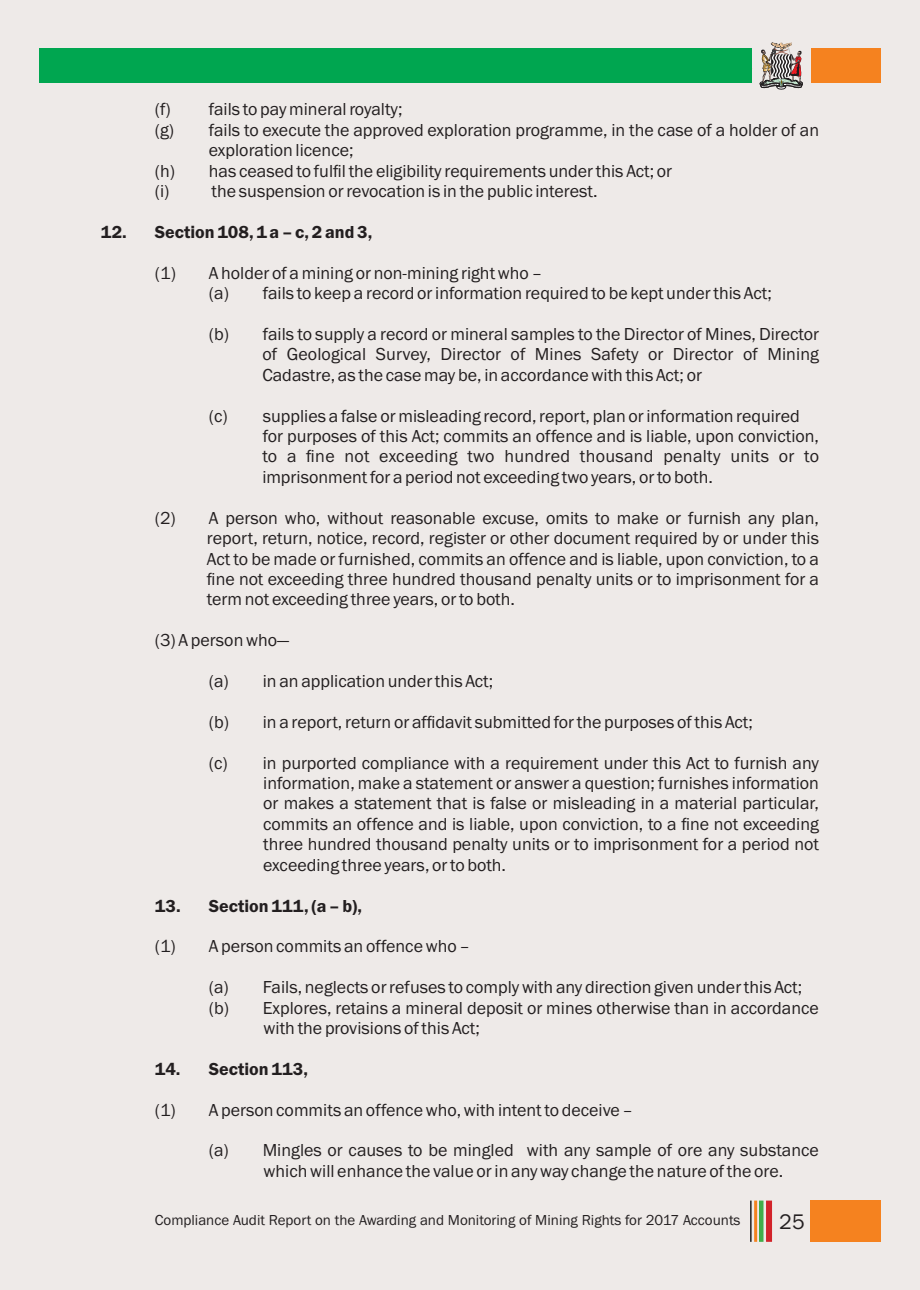
<style>
.page{position:relative;width:920px;height:1290px;background:#eeeae8}
.page>*{position:absolute;margin:0;border:0;box-sizing:border-box;transform-origin:0 0}
.t1{font:21.9px "Franklin Gothic";color:#231f20}
.t2{font:18px/20.4px "Franklin Gothic";color:#231f20}
.t3{font:600 18px "Franklin Gothic";color:#231f20}
.t4{font:15px "Franklin Gothic";color:#231f20}
</style>
<div class="page">
<svg style="left:759px;top:42px;width:44px;height:47px"></svg>
<div style="left:811px;top:48px;width:70px;height:35px;background:#f5821f"></div>
<hr style="left:750px;top:1200px;width:2px;height:42px;background:#231f20">
<div style="left:766px;top:1200px;width:6px;height:42px;background:#d2232a"></div>
<hr style="left:759px;top:1200px;width:4px;height:42px;background:#41ad49">
<hr style="left:754px;top:1200px;width:3px;height:42px;background:#f5821f">
<div style="left:810px;top:1200px;width:71px;height:42px;background:#f5821f"></div>
<div style="left:39px;top:48px;width:713px;height:35px;background:#00a650"></div>
<p class="t2" style="left:155px;top:101px;width:249px">(f) fails to pay mineral royalty;</p>
<p class="t2" style="left:155px;top:121px;width:666px">(g) fails to execute the approved exploration programme, in the case of a holder of an</p>
<p class="t2" style="left:209px;top:141px;width:146px">exploration licence;</p>
<p class="t2" style="left:155px;top:162px;width:519px">(h) has ceased to fulfil the eligibility requirements under this Act; or</p>
<p class="t2" style="left:155px;top:182px;width:444px">(i) the suspension or revocation is in the public interest.</p>
<p class="t3" style="left:101px;top:225px;width:273px">12. Section 108, 1 a – c, 2 and 3,</p>
<p class="t2" style="left:209px;top:264px;width:564px;text-indent:-54px">(1) A holder of a mining or non-mining right who –<br>(a) fails to keep a record or information required to be kept under this Act;</p>
<p class="t2" style="left:262px;top:325px;width:558px;text-align:justify;text-indent:-54px">(b) fails to supply a record or mineral samples to the Director of Mines, Director of Geological Survey, Director of Mines Safety or Director of Mining Cadastre, as the case may be, in accordance with this Act; or</p>
<p class="t2" style="left:262px;top:407px;width:558px;text-indent:-54px">(c) supplies a false or misleading record, report, plan or information required for purposes of this Act; commits an offence and is liable, upon conviction, to a fine not exceeding two hundred thousand penalty units or to imprisonment for a period not exceeding two years, or to both.</p>
<p class="t2" style="left:207px;top:509px;width:614px;text-align:justify;text-indent:-52px">(2) A person who, without reasonable excuse, omits to make or furnish any plan, report, return, notice, record, register or other document required by or under this Act to be made or furnished, commits an offence and is liable, upon conviction, to a fine not exceeding three hundred thousand penalty units or to imprisonment for a term not exceeding three years, or to both.</p>
<p class="t2" style="left:155px;top:631px;width:136px">(3) A person who—</p>
<p class="t2" style="left:209px;top:672px;width:286px">(a) in an application under this Act;</p>
<p class="t2" style="left:209px;top:713px;width:546px">(b) in a report, return or affidavit submitted for the purposes of this Act;</p>
<p class="t2" style="left:263px;top:754px;width:557px;text-align:justify;text-indent:-54px">(c) in purported compliance with a requirement under this Act to furnish any information, make a statement or answer a question; furnishes information or makes a statement that is false or misleading in a material particular, commits an offence and is liable, upon conviction, to a fine not exceeding three hundred thousand penalty units or to imprisonment for a period not exceeding three years, or to both.</p>
<p class="t3" style="left:155px;top:899px;width:209px">13. Section 111, (a – b),</p>
<p class="t2" style="left:155px;top:937px;width:317px">(1) A person commits an offence who –</p>
<p class="t2" style="left:209px;top:978px;width:595px">(a) Fails, neglects or refuses to comply with any direction given under this Act;</p>
<p class="t2" style="left:209px;top:999px;width:612px">(b) Explores, retains a mineral deposit or mines otherwise than in accordance</p>
<p class="t2" style="left:264px;top:1019px;width:218px">with the provisions of this Act;</p>
<p class="t3" style="left:155px;top:1062px;width:155px">14. Section 113,</p>
<p class="t2" style="left:155px;top:1101px;width:480px">(1) A person commits an offence who, with intent to deceive –</p>
<p class="t2" style="left:264px;top:1142px;width:557px;text-indent:-55px">(a) Mingles or causes to be mingled with any sample of ore any substance which will enhance the value or in any way change the nature of the ore.</p>
<p class="t4" style="left:155px;top:1214px;width:587px">Compliance Audit Report on the Awarding and Monitoring of Mining Rights for 2017 Accounts</p>
<p class="t1" style="left:779px;top:1213px;width:27px">25</p>
</div>
